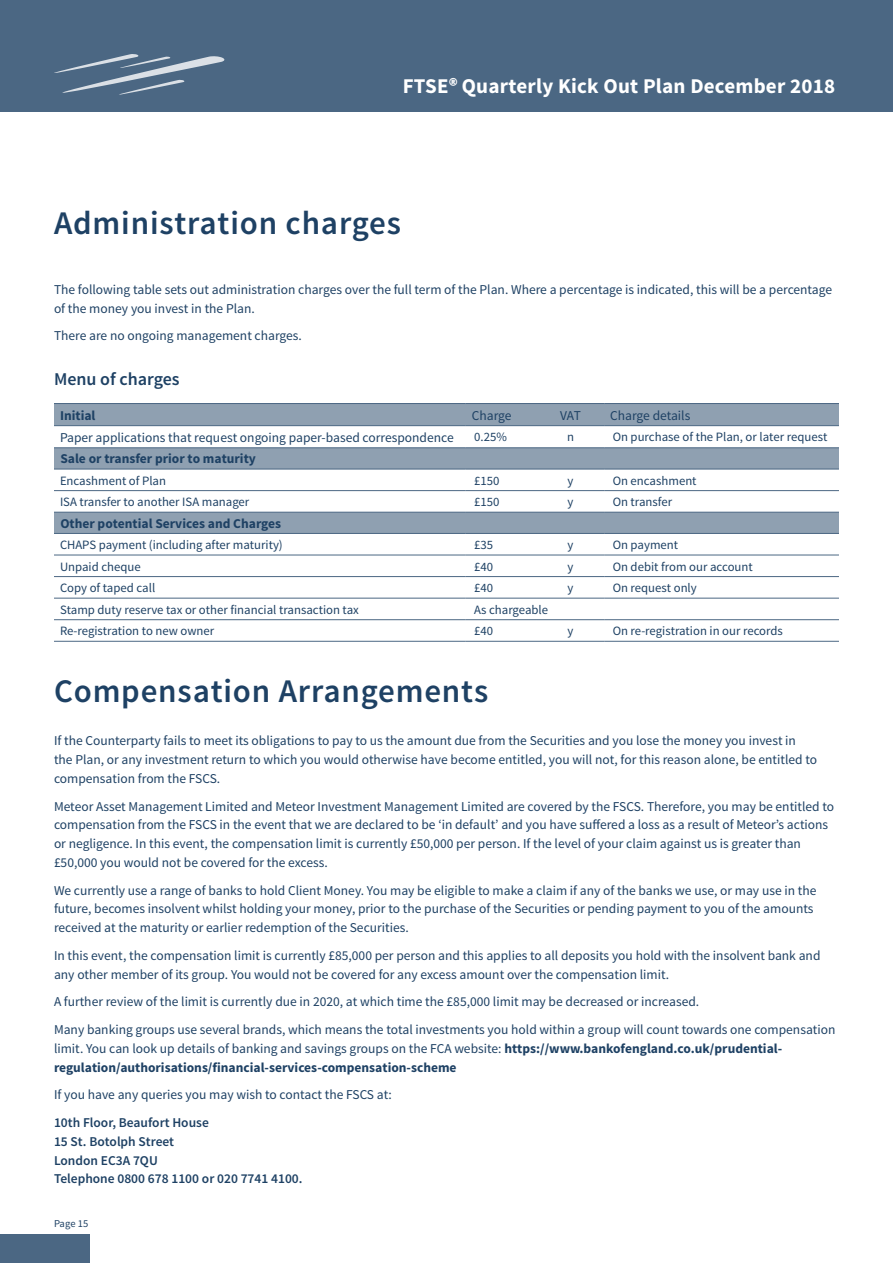
<style>
.page{position:relative;width:893px;height:1263px;background:#fff}
.page>*{position:absolute;margin:0;border:0;box-sizing:border-box;transform-origin:0 0}
.Heading{font:600 33px "Source Sans Pro";letter-spacing:.025em;color:#1e4164}
.t1{font:700 21px "Source Sans Pro";letter-spacing:.01em;color:#fff}
.Sub-heading{font:600 18px "Source Sans Pro";color:#1e4164}
.Body_Text{font:13.5px/18.8px "Source Sans Pro";color:#1e4164}
.Body_Text-2{font:600 13.5px/18.8px "Source Sans Pro";color:#1e4164}
.Body_Text-3{font:700 13.5px "Source Sans Pro";color:#1e4164}
.Body_Text-4{font:12.75px "Source Sans Pro";color:#1e4164}
.t2{font:10.5px "Source Sans Pro";letter-spacing:.005em;color:#1e4164}
.s1{font-family:"ITC Stone Sans Com"}
.s2{font-weight:700}
</style>
<div class="page">
<div style="left:0;top:0;width:893px;height:112px;background:#4b6783"></div>
<svg style="left:54px;top:54px;width:171px;height:41px"></svg>
<div style="left:0;top:1234px;width:89px;height:29px;background:#4b6783"></div>
<svg style="left:54px;top:404px;width:785px;height:129px"></svg>
<hr style="left:54px;top:403px;width:412px;height:1px;background:#4b6783">
<hr style="left:466px;top:403px;width:71px;height:1px;background:#4b6783">
<hr style="left:537px;top:403px;width:67px;height:1px;background:#4b6783">
<hr style="left:604px;top:403px;width:235px;height:1px;background:#4b6783">
<hr style="left:54px;top:425px;width:412px;height:1px;background:#4b6783">
<hr style="left:466px;top:425px;width:71px;height:1px;background:#4b6783">
<hr style="left:537px;top:425px;width:67px;height:1px;background:#4b6783">
<hr style="left:604px;top:425px;width:235px;height:1px;background:#4b6783">
<hr style="left:54px;top:447px;width:412px;height:1px;background:#4b6783">
<hr style="left:466px;top:447px;width:71px;height:1px;background:#4b6783">
<hr style="left:537px;top:447px;width:67px;height:1px;background:#4b6783">
<hr style="left:604px;top:447px;width:235px;height:1px;background:#4b6783">
<hr style="left:54px;top:469px;width:412px;height:1px;background:#4b6783">
<hr style="left:466px;top:469px;width:71px;height:1px;background:#4b6783">
<hr style="left:537px;top:469px;width:67px;height:1px;background:#4b6783">
<hr style="left:604px;top:469px;width:235px;height:1px;background:#4b6783">
<hr style="left:54px;top:490px;width:412px;height:1px;background:#4b6783">
<hr style="left:466px;top:490px;width:71px;height:1px;background:#4b6783">
<hr style="left:537px;top:490px;width:67px;height:1px;background:#4b6783">
<hr style="left:604px;top:490px;width:235px;height:1px;background:#4b6783">
<hr style="left:54px;top:512px;width:412px;height:1px;background:#4b6783">
<hr style="left:466px;top:512px;width:71px;height:1px;background:#4b6783">
<hr style="left:537px;top:512px;width:67px;height:1px;background:#4b6783">
<hr style="left:604px;top:512px;width:235px;height:1px;background:#4b6783">
<hr style="left:54px;top:533px;width:412px;height:1px;background:#4b6783">
<hr style="left:466px;top:533px;width:71px;height:1px;background:#4b6783">
<hr style="left:537px;top:533px;width:67px;height:1px;background:#4b6783">
<hr style="left:604px;top:533px;width:235px;height:1px;background:#4b6783">
<hr style="left:54px;top:555px;width:412px;height:1px;background:#4b6783">
<hr style="left:466px;top:555px;width:71px;height:1px;background:#4b6783">
<hr style="left:537px;top:555px;width:67px;height:1px;background:#4b6783">
<hr style="left:604px;top:555px;width:235px;height:1px;background:#4b6783">
<hr style="left:54px;top:576px;width:412px;height:1px;background:#4b6783">
<hr style="left:466px;top:576px;width:71px;height:1px;background:#4b6783">
<hr style="left:537px;top:576px;width:67px;height:1px;background:#4b6783">
<hr style="left:604px;top:576px;width:235px;height:1px;background:#4b6783">
<hr style="left:54px;top:598px;width:412px;height:1px;background:#4b6783">
<hr style="left:466px;top:598px;width:71px;height:1px;background:#4b6783">
<hr style="left:537px;top:598px;width:67px;height:1px;background:#4b6783">
<hr style="left:604px;top:598px;width:235px;height:1px;background:#4b6783">
<hr style="left:54px;top:619px;width:412px;height:1px;background:#4b6783">
<hr style="left:54px;top:641px;width:412px;height:1px;background:#4b6783">
<hr style="left:466px;top:619px;width:71px;height:1px;background:#4b6783">
<hr style="left:466px;top:641px;width:71px;height:1px;background:#4b6783">
<hr style="left:537px;top:619px;width:67px;height:1px;background:#4b6783">
<hr style="left:537px;top:641px;width:67px;height:1px;background:#4b6783">
<hr style="left:604px;top:619px;width:235px;height:1px;background:#4b6783">
<hr style="left:604px;top:641px;width:235px;height:1px;background:#4b6783">
<h2 class="t1" style="left:403px;top:73px;width:434px">FTSE<span class="s1">®</span> Quarterly Kick Out Plan December 2018</h2>
<p class="Heading" style="left:54px;top:202px;width:349px">Administration charges</p>
<p class="Body_Text" style="left:54px;top:280px;width:780px">The following table sets out administration charges over the full term of the Plan. Where a percentage is indicated, this will be a percentage of the money you invest in the Plan.</p>
<p class="Body_Text" style="left:54px;top:327px;width:249px">There are no ongoing management charges.</p>
<p class="Sub-heading" style="left:54px;top:368px;width:127px">Menu of charges</p>
<p class="Body_Text-3" style="left:60px;top:406px;width:37px">Initial</p>
<p class="Body_Text" style="left:472px;top:406px;width:41px">Charge</p>
<p class="Body_Text" style="left:560px;top:406px;width:22px">VAT</p>
<p class="Body_Text" style="left:610px;top:406px;width:82px">Charge details</p>
<p class="Body_Text" style="left:60px;top:428px;width:395px">Paper applications that request ongoing paper-based correspondence</p>
<p class="Body_Text-4" style="left:474px;top:429px;width:34px">0.25%</p>
<p class="Body_Text-4" style="left:567px;top:429px;width:8px">n</p>
<p class="Body_Text-4" style="left:613px;top:429px;width:216px">On purchase of the Plan, or later request</p>
<p class="Body_Text-3" style="left:60px;top:450px;width:197px">Sale or transfer prior to maturity</p>
<p class="Body_Text-4" style="left:60px;top:472px;width:108px">Encashment of Plan</p>
<p class="Body_Text-4" style="left:474px;top:472px;width:27px">£150</p>
<p class="Body_Text-4" style="left:568px;top:472px;width:7px">y</p>
<p class="Body_Text-4" style="left:613px;top:472px;width:85px">On encashment</p>
<p class="Body_Text-4" style="left:60px;top:494px;width:191px">ISA transfer to another ISA manager</p>
<p class="Body_Text-4" style="left:474px;top:494px;width:27px">£150</p>
<p class="Body_Text-4" style="left:568px;top:494px;width:7px">y</p>
<p class="Body_Text-4" style="left:613px;top:494px;width:61px">On transfer</p>
<p class="Body_Text-3" style="left:60px;top:515px;width:222px">Other potential Services and Charges</p>
<p class="Body_Text-4" style="left:60px;top:537px;width:224px">CHAPS payment (including after maturity)</p>
<p class="Body_Text-4" style="left:474px;top:537px;width:20px">£35</p>
<p class="Body_Text-4" style="left:568px;top:537px;width:7px">y</p>
<p class="Body_Text-4" style="left:613px;top:537px;width:67px">On payment</p>
<p class="Body_Text-4" style="left:60px;top:558px;width:82px">Unpaid cheque</p>
<p class="Body_Text-4" style="left:474px;top:558px;width:21px">£40</p>
<p class="Body_Text-4" style="left:568px;top:558px;width:7px">y</p>
<p class="Body_Text-4" style="left:613px;top:558px;width:142px">On debit from our account</p>
<p class="Body_Text-4" style="left:60px;top:580px;width:97px">Copy of taped call</p>
<p class="Body_Text-4" style="left:474px;top:580px;width:21px">£40</p>
<p class="Body_Text-4" style="left:568px;top:580px;width:7px">y</p>
<p class="Body_Text-4" style="left:613px;top:580px;width:86px">On request only</p>
<p class="Body_Text-4" style="left:60px;top:601px;width:300px">Stamp duty reserve tax or other financial transaction tax</p>
<p class="Body_Text-4" style="left:474px;top:601px;width:75px">As chargeable</p>
<p class="Body_Text-4" style="left:60px;top:623px;width:156px">Re-registration to new owner</p>
<p class="Body_Text-4" style="left:474px;top:623px;width:21px">£40</p>
<p class="Body_Text-4" style="left:568px;top:623px;width:7px">y</p>
<p class="Body_Text-4" style="left:613px;top:623px;width:172px">On re-registration in our records</p>
<p class="Heading" style="left:54px;top:670px;width:436px">Compensation Arrangements</p>
<p class="Body_Text" style="left:54px;top:732px;width:765px">If the Counterparty fails to meet its obligations to pay to us the amount due from the Securities and you lose the money you invest in the Plan, or any investment return to which you would otherwise have become entitled, you will not, for this reason alone, be entitled to compensation from the FSCS.</p>
<p class="Body_Text" style="left:54px;top:797px;width:782px">Meteor Asset Management Limited and Meteor Investment Management Limited are covered by the FSCS. Therefore, you may be entitled to compensation from the FSCS in the event that we are declared to be ‘in default’ and you have suffered a loss as a result of Meteor’s actions or negligence. In this event, the compensation limit is currently £50,000 per person. If the level of your claim against us is greater than £50,000 you would not be covered for the excess.</p>
<p class="Body_Text" style="left:54px;top:881px;width:764px">We currently use a range of banks to hold Client Money. You may be eligible to make a claim if any of the banks we use, or may use in the future, becomes insolvent whilst holding your money, prior to the purchase of the Securities or pending payment to you of the amounts received at the maturity or earlier redemption of the Securities.</p>
<p class="Body_Text" style="left:54px;top:946px;width:768px">In this event, the compensation limit is currently £85,000 per person and this applies to all deposits you hold with the insolvent bank and any other member of its group. You would not be covered for any excess amount over the compensation limit.</p>
<p class="Body_Text" style="left:54px;top:993px;width:647px">A further review of the limit is currently due in 2020, at which time the £85,000 limit may be decreased or increased.</p>
<p class="Body_Text" style="left:54px;top:1020px;width:783px">Many banking groups use several brands, which means the total investments you hold within a group will count towards one compensation limit. You can look up details of banking and savings groups on the FCA website: <span class="s2">https://www.bankofengland.co.uk/prudential&shy;regulation/authorisations/financial-services-compensation-scheme</span></p>
<p class="Body_Text" style="left:54px;top:1086px;width:339px">If you have any queries you may wish to contact the FSCS at:</p>
<p class="Body_Text-2" style="left:54px;top:1114px;width:250px">10th Floor, Beaufort House<br>15 St. Botolph Street<br>London EC3A 7QU<br>Telephone 0800 678 1100 or 020 7741 4100.</p>
<p class="t2" style="left:54px;top:1217px;width:36px">Page 15</p>
</div>
